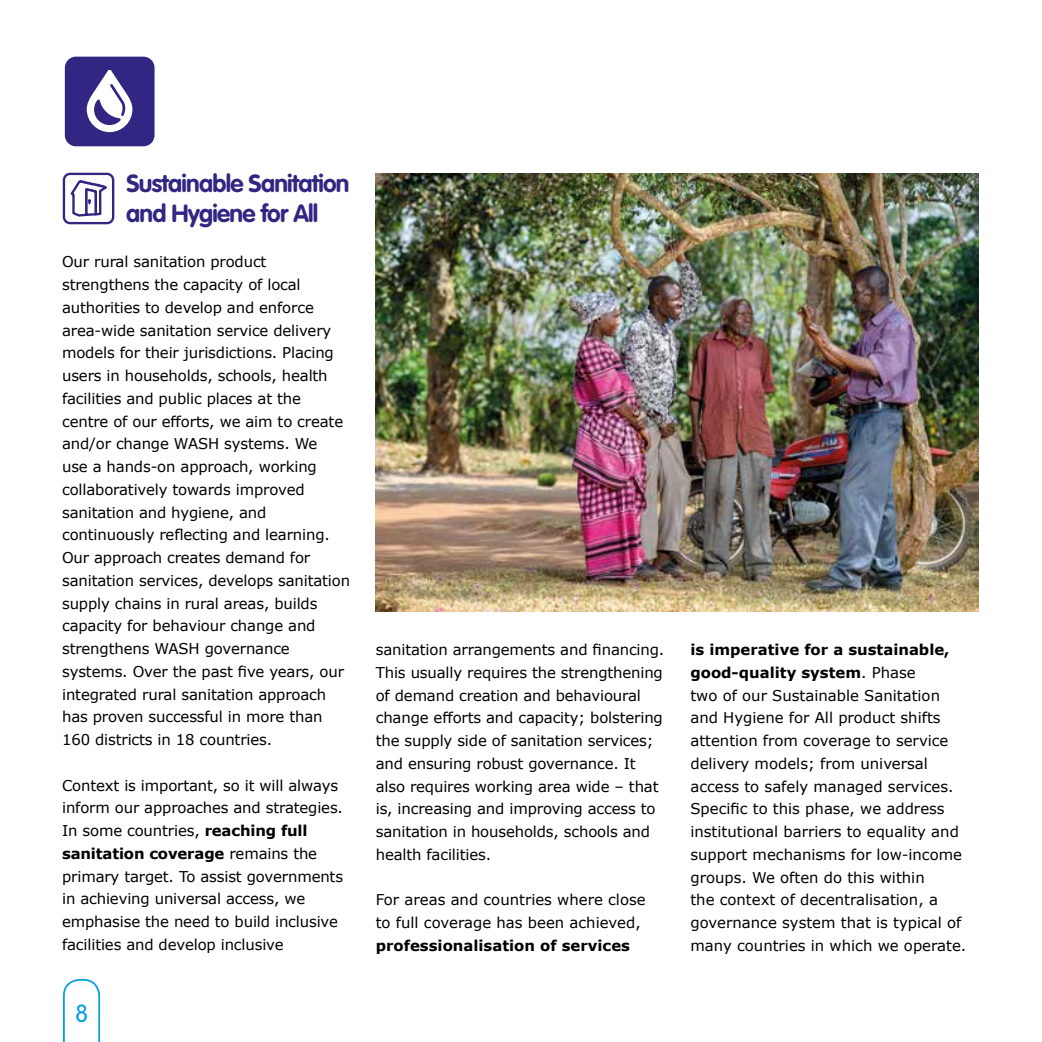
<style>
.page{position:relative;width:1042px;height:1042px;background:#fff}
.page>*{position:absolute;margin:0;border:0;box-sizing:border-box;transform-origin:0 0}
.t1{font:700 24.5px/29.8px "VAG Rounded";letter-spacing:-.03em;color:#312783}
.t2{font:300 24.5px "VAG Rounded";color:#009fe3}
.t3{font:14.88px/22.8px "Verdana";letter-spacing:-.01em;color:#000}
.t4{font:700 14.88px "Verdana";color:#000}
.s1{font-weight:700}
</style>
<div class="page">
<svg style="left:63px;top:979px;width:37px;height:63px"></svg>
<div style="left:63px;top:173px;width:51px;height:51px;border:2px solid #312783;border-radius:6px"></div>
<svg style="left:70px;top:180px;width:37px;height:37px"></svg>
<img style="left:376px;top:174px;width:603px;height:438px">
<div style="left:65px;top:57px;width:90px;height:89px;background:#312783;border-radius:11px"></div>
<svg style="left:86px;top:70px;width:47px;height:63px"></svg>
<h1 class="t1" style="left:126px;top:169px;width:225px">Sustainable Sanitation and Hygiene for All</h1>
<p class="t3" style="left:62px;top:250px;width:290px">Our rural sanitation product strengthens the capacity of local authorities to develop and enforce area-wide sanitation service delivery models for their jurisdictions. Placing users in households, schools, health facilities and public places at the centre of our efforts, we aim to create and/or change WASH systems. We<br>use a hands-on approach, working collaboratively towards improved sanitation and hygiene, and continuously reflecting and learning.<br>Our approach creates demand for sanitation services, develops sanitation supply chains in rural areas, builds capacity for behaviour change and strengthens WASH governance systems. Over the past five years, our integrated rural sanitation approach has proven successful in more than 160 districts in 18 countries.</p>
<p class="t3" style="left:62px;top:773px;width:282px">Context is important, so it will always inform our approaches and strategies.<br>In some countries, <span class="s1">reaching full sanitation coverage</span> remains the primary target. To assist governments in achieving universal access, we emphasise the need to build inclusive facilities and develop inclusive</p>
<h1 class="t2" style="left:75px;top:999px;width:15px">8</h1>
<p class="t3" style="left:376px;top:638px;width:290px">sanitation arrangements and financing.<br>This usually requires the strengthening of demand creation and behavioural change efforts and capacity; bolstering the supply side of sanitation services; and ensuring robust governance. It also requires working area wide – that is, increasing and improving access to sanitation in households, schools and health facilities.</p>
<p class="t3" style="left:376px;top:888px;width:271px">For areas and countries where close to full coverage has been achieved,</p>
<p class="t4" style="left:376px;top:935px;width:256px">professionalisation of services</p>
<p class="t3" style="left:690px;top:638px;width:277px"><span class="s1">is imperative for a sustainable, good-quality system</span>. Phase<br>two of our Sustainable Sanitation and Hygiene for All product shifts attention from coverage to service delivery models; from universal access to safely managed services.<br>Specific to this phase, we address institutional barriers to equality and support mechanisms for low-income groups. We often do this within<br>the context of decentralisation, a governance system that is typical of many countries in which we operate.</p>
</div>
